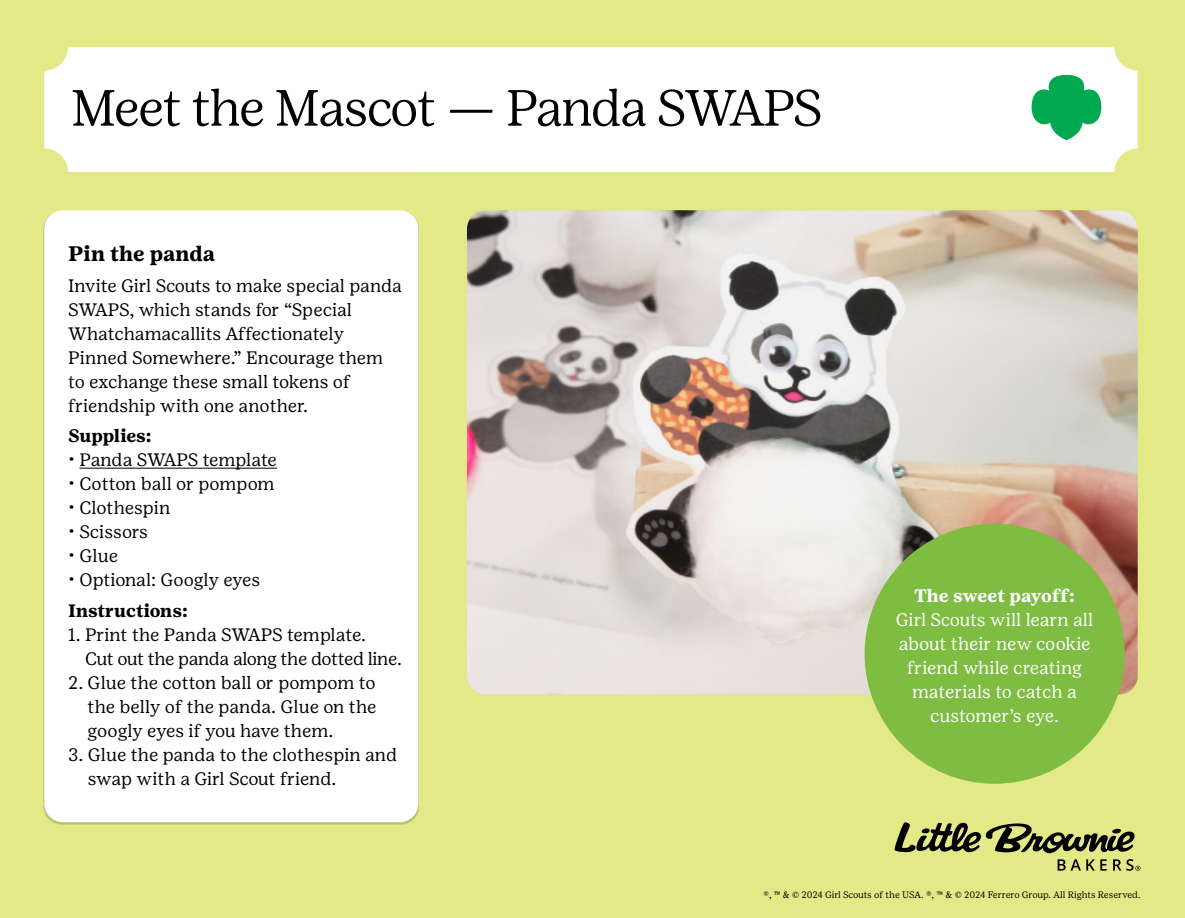
<style>
.page{position:relative;width:1185px;height:918px;background:#e4e988}
.page>*{position:absolute;margin:0;border:0;box-sizing:border-box;transform-origin:0 0}
.t1{font:300 50.85px "Girl Scout Display";letter-spacing:-.015em;color:#000}
.t2{font:700 21px "Girl Scout Text";color:#000}
.t3{font:18px/24px "Girl Scout Text";letter-spacing:-.005em;color:#000}
.t4{font:18px/24px "Girl Scout Text";letter-spacing:-.01em;color:#fff;text-align:center}
.t5{font:700 18px "Girl Scout Text";color:#000}
.t6{font:700 18px "Girl Scout Text";color:#fff}
.t7{font:9.3px "Girl Scout Text";letter-spacing:-.015em;color:#000}
</style>
<div class="page">
<div style="left:44px;top:47px;width:1093px;height:125px;background:#fff"></div>
<div style="left:44px;top:210px;width:374px;height:612px;background:#fff;border-radius:19px"></div>
<svg style="left:1031px;top:75px;width:70px;height:65px;background:#55c58a"></svg>
<hr style="left:80px;top:468px;width:197px;height:1px;background:#000">
<svg style="left:894px;top:822px;width:241px;height:31px"></svg>
<svg style="left:1057px;top:859px;width:23px;height:12px"></svg>
<svg style="left:1086px;top:859px;width:8px;height:12px"></svg>
<svg style="left:1100px;top:859px;width:6px;height:12px"></svg>
<svg style="left:1113px;top:859px;width:27px;height:12px"></svg>
<img style="left:467px;top:210px;width:670px;height:484px">
<div style="left:864px;top:524px;width:260px;height:260px;background:#7ebc42;border-radius:50%"></div>
<h1 class="t1" style="left:71px;top:79px;width:753px">Meet the Mascot — Panda SWAPS</h1>
<p class="t2" style="left:68px;top:241px;width:149px">Pin the panda</p>
<p class="t3" style="left:68px;top:273px;width:335px">Invite Girl Scouts to make special panda SWAPS, which stands for “Special Whatchamacallits Affectionately Pinned Somewhere.” Encourage them to exchange these small tokens of friendship with one another.</p>
<p class="t5" style="left:68px;top:425px;width:85px">Supplies:</p>
<p class="t3" style="left:68px;top:448px;width:210px">• Panda SWAPS template</p>
<p class="t3" style="left:68px;top:472px;width:208px">• Cotton ball or pompom</p>
<p class="t3" style="left:68px;top:496px;width:104px">• Clothespin</p>
<p class="t3" style="left:68px;top:520px;width:81px">• Scissors</p>
<p class="t3" style="left:68px;top:544px;width:52px">• Glue</p>
<p class="t3" style="left:68px;top:568px;width:194px">• Optional: Googly eyes</p>
<p class="t5" style="left:68px;top:600px;width:121px">Instructions:</p>
<p class="t3" style="left:85px;top:623px;width:318px;text-indent:-17px">1. Print the Panda SWAPS template.<br>Cut out the panda along the dotted line.</p>
<p class="t3" style="left:88px;top:671px;width:290px;text-align:justify;text-indent:-19px">2. Glue the cotton ball or pompom to the belly of the panda. Glue on the googly eyes if you have them.</p>
<p class="t3" style="left:88px;top:743px;width:311px;text-indent:-20px">3. Glue the panda to the clothespin and swap with a Girl Scout friend.</p>
<p class="t6" style="left:914px;top:585px;width:162px">The sweet payoff:</p>
<p class="t4" style="left:896px;top:608px;width:199px">Girl Scouts will learn all about their new cookie friend while creating materials to catch a customer’s eye.</p>
<p class="t7" style="left:763px;top:890px;width:378px">®, ™ &amp; © 2024 Girl Scouts of the USA. ®, ™ &amp; © 2024 Ferrero Group. All Rights Reserved.</p>
</div>
